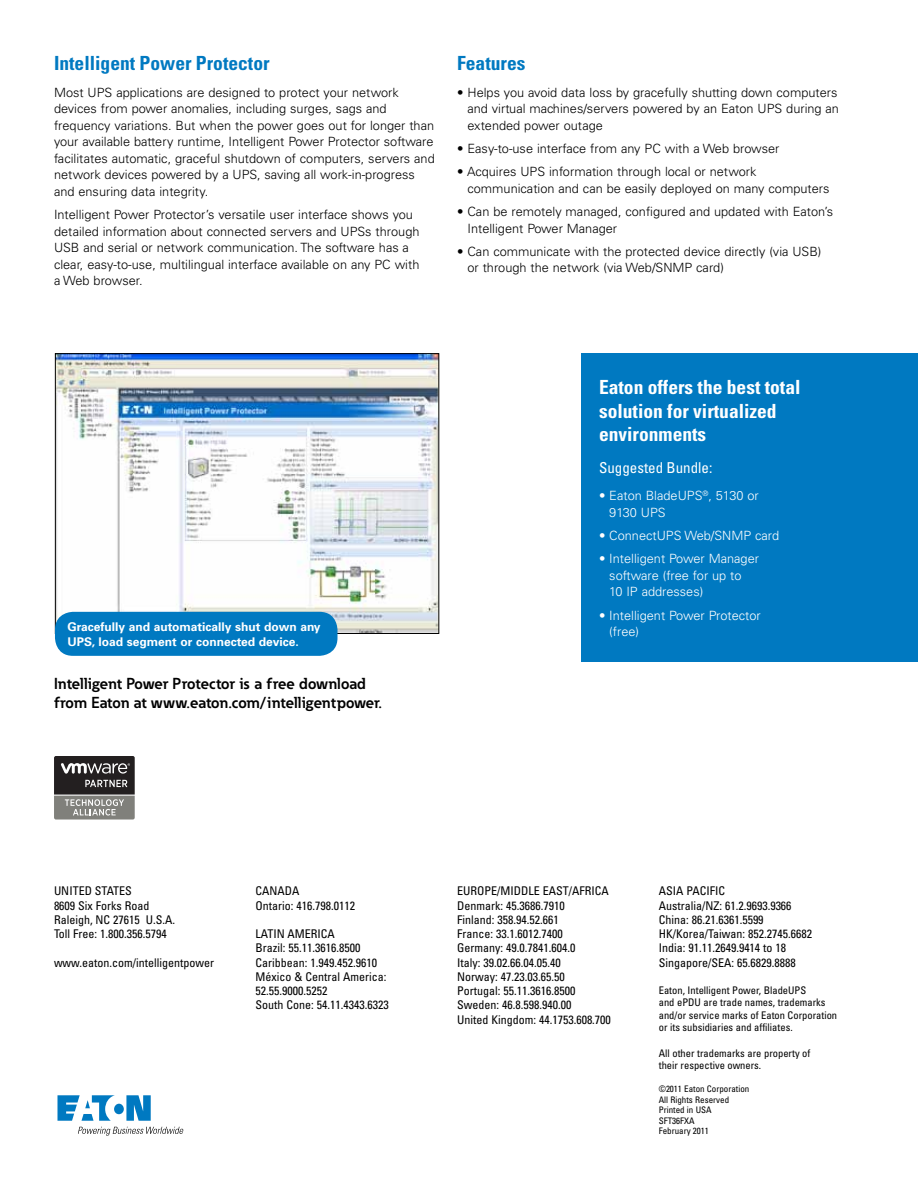
<style>
.page{position:relative;width:918px;height:1188px;background:#fff}
.page>*{position:absolute;margin:0;border:0;box-sizing:border-box;transform-origin:0 0}
.t1{font:700 condensed 19.5px/23.4px "Univers";color:#fff}
.t2{font:700 condensed 19.5px "Univers";color:#0079c1}
.t3{font:700 15.75px/18.9px "Eaton";color:#000}
.t4{font:condensed 15px "Univers";color:#fff}
.t5{font:300 12.75px/16.5px "Univers";color:#000}
.t6{font:300 12.75px/16.5px "Univers";color:#fff}
.t7{font:condensed 12px/14.2px "Univers";color:#000}
.t8{font:700 12px/15px "Univers";color:#fff}
.t9{font:condensed 10.5px/12.6px "Univers";color:#000}
.t10{font:condensed 9px/10.5px "Univers";color:#000}
</style>
<div class="page">
<svg style="left:57px;top:1095px;width:94px;height:26px"></svg>
<svg style="left:78px;top:1127px;width:106px;height:9px"></svg>
<div style="left:581px;top:353px;width:337px;height:309px;background:#0079c1"></div>
<img style="left:57px;top:355px;width:380px;height:277px">
<div style="left:55px;top:612px;width:283px;height:44px;background:#0079c1;border-radius:18px"></div>
<svg style="left:54px;top:756px;width:81px;height:64px"></svg>
<h1 class="t2" style="left:54px;top:51px;width:217px">Intelligent Power Protector</h1>
<p class="t5" style="left:54px;top:84px;width:382px">Most UPS applications are designed to protect your network devices from power anomalies, including surges, sags and frequency variations. But when the power goes out for longer than your available battery runtime, Intelligent Power Protector software facilitates automatic, graceful shutdown of computers, servers and network devices powered by a UPS, saving all work-in-progress and ensuring data integrity.</p>
<p class="t5" style="left:54px;top:206px;width:367px">Intelligent Power Protector’s versatile user interface shows you detailed information about connected servers and UPSs through USB and serial or network communication. The software has a clear, easy-to-use, multilingual interface available on any PC with a Web browser.</p>
<h1 class="t2" style="left:457px;top:51px;width:70px">Features</h1>
<p class="t5" style="left:467px;top:84px;width:373px;text-indent:-10px">• Helps you avoid data loss by gracefully shutting down computers and virtual machines/servers powered by an Eaton UPS during an extended power outage</p>
<p class="t5" style="left:457px;top:140px;width:324px">• Easy-to-use interface from any PC with a Web browser</p>
<p class="t5" style="left:467px;top:164px;width:364px;text-indent:-10px">• Acquires UPS information through local or network communication and can be easily deployed on many computers</p>
<p class="t5" style="left:467px;top:203px;width:367px;text-indent:-10px">• Can be remotely managed, configured and updated with Eaton’s<br>Intelligent Power Manager</p>
<p class="t5" style="left:467px;top:243px;width:356px;text-indent:-10px">• Can communicate with the protected device directly (via USB) or through the network (via Web/SNMP card)</p>
<p class="t8" style="left:67px;top:619px;width:255px">Gracefully and automatically shut down any<br>UPS, load segment or connected device.</p>
<p class="t3" style="left:54px;top:674px;width:330px">Intelligent Power Protector is a free download from Eaton at www.eaton.com/intelligentpower.</p>
<h1 class="t1" style="left:599px;top:375px;width:203px">Eaton offers the best total solution for virtualized environments</h1>
<p class="t4" style="left:599px;top:458px;width:115px">Suggested Bundle:</p>
<p class="t6" style="left:609px;top:488px;width:151px;text-indent:-10px">• Eaton BladeUPS<sup>®</sup>, 5130 or<br>9130 UPS</p>
<p class="t6" style="left:599px;top:527px;width:182px">• ConnectUPS Web/SNMP card</p>
<p class="t6" style="left:609px;top:551px;width:151px;text-indent:-10px">• Intelligent Power Manager software (free for up to<br>10 IP addresses)</p>
<p class="t6" style="left:609px;top:607px;width:153px;text-indent:-10px">• Intelligent Power Protector (free)</p>
<p class="t7" style="left:54px;top:884px;width:123px">UNITED STATES<br>8609 Six Forks Road<br>Raleigh, NC 27615 U.S.A.<br>Toll Free: 1.800.356.5794</p>
<p class="t7" style="left:54px;top:955px;width:162px">www.eaton.com/intelligentpower</p>
<p class="t7" style="left:256px;top:884px;width:101px">Canada<br>Ontario: 416.798.0112</p>
<p class="t7" style="left:256px;top:927px;width:135px">LATIN AMERICA<br>Brazil: 55.11.3616.8500<br>Caribbean: 1.949.452.9610<br>México &amp; Central America:<br>52.55.9000.5252<br>South Cone: 54.11.4343.6323</p>
<p class="t7" style="left:457px;top:884px;width:155px;text-indent:86px">East/Africa<br>Denmark: 45.3686.7910<br>Finland: 358.94.52.661<br>France: 33.1.6012.7400<br>Germany: 49.0.7841.604.0<br>Italy: 39.02.66.04.05.40<br>Norway: 47.23.03.65.50<br>Portugal: 55.11.3616.8500<br>Sweden: 46.8.598.940.00<br>United Kingdom: 44.1753.608.700</p>
<p class="t7" style="left:659px;top:884px;width:155px">Asia Pacific<br>Australia/NZ: 61.2.9693.9366<br>China: 86.21.6361.5599<br>HK/Korea/Taiwan: 852.2745.6682<br>India: 91.11.2649.9414 to 18<br>Singapore/SEA: 65.6829.8888</p>
<p class="t7" style="left:457px;top:884px;width:14px">Europe</p>
<p class="t7" style="left:497px;top:884px;width:20px">/Middle</p>
<p class="t9" style="left:659px;top:983px;width:180px">Eaton, Intelligent Power, BladeUPS<br>and ePDU are trade names, trademarks and/or service marks of Eaton Corporation or its subsidiaries and affiliates.</p>
<p class="t9" style="left:659px;top:1046px;width:153px">All other trademarks are property of their respective owners.</p>
<p class="t10" style="left:659px;top:1084px;width:92px">©2011 Eaton Corporation<br>All Rights Reserved<br>Printed in USA<br>SFT36FXA<br>February 2011</p>
</div>
